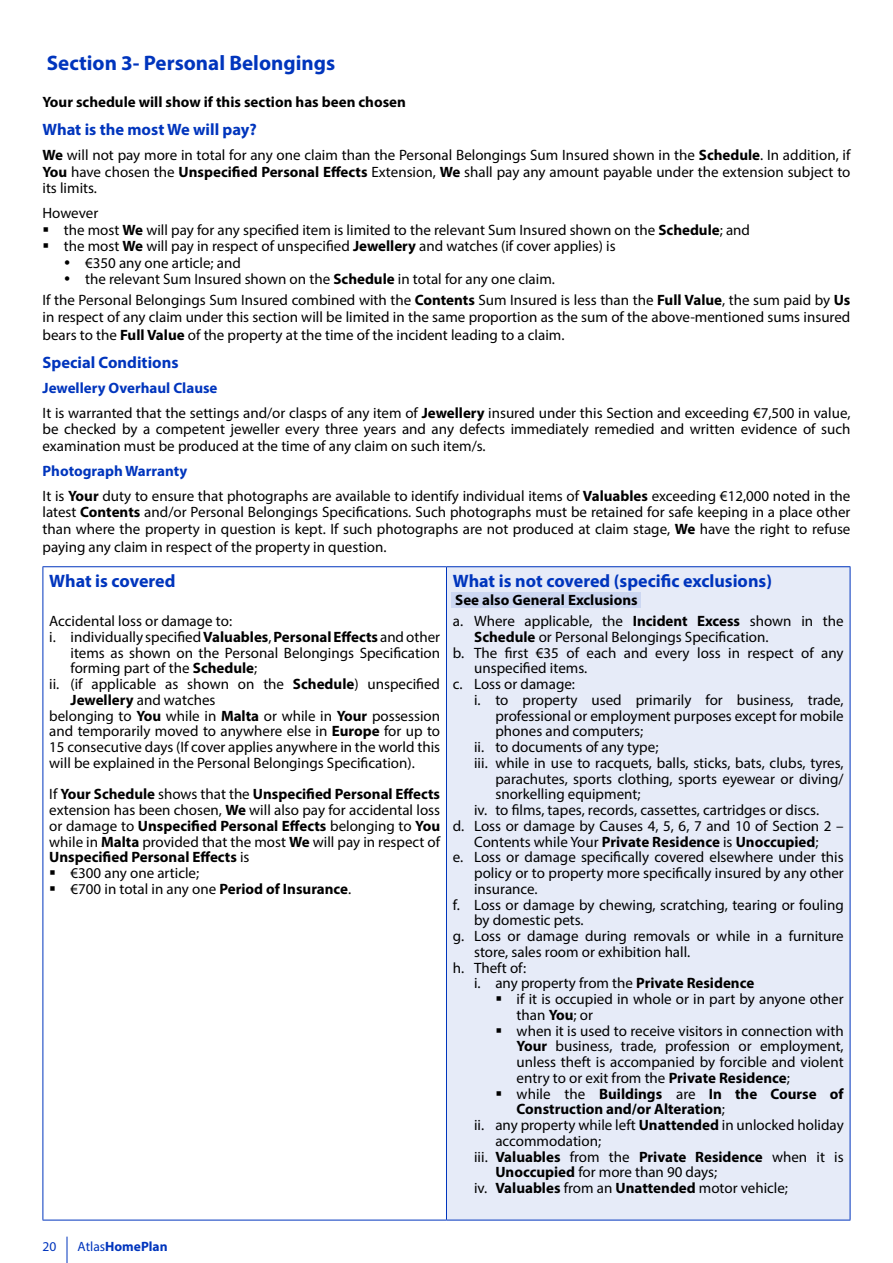
<style>
.page{position:relative;width:893px;height:1263px;background:#fff}
.page>*{position:absolute;margin:0;border:0;box-sizing:border-box;transform-origin:0 0}
.t1{font:700 21px "Myriad Pro";color:#0035bd}
.SUB_TITLE{font:700 18px "Myriad Pro";color:#0035bd}
.TEXT_BOLD{font:700 16.5px "Myriad Pro";color:#0035bd}
.Text{font:700 16.5px "Myriad Pro";color:#0035bd}
.Text-2{font:15px/15.8px "Myriad Pro";color:#000;text-align:justify}
.Text-3{font:700 15px/15.8px "Myriad Pro";color:#000}
.Text-4{font:700 15px "Myriad Pro";color:#0035bd}
.t2{font:700 13.5px "Myriad Pro";color:#0035bd}
.t3{font:13.5px "Myriad Pro";color:#0035bd}
.s1{font-weight:700}
.s2{font-weight:400}
</style>
<div class="page">
<svg style="left:67px;top:1236px;width:1px;height:27px"></svg>
<div style="left:446px;top:567px;width:404px;height:653px;background:#e6ebf8"></div>
<hr style="left:43px;top:567px;width:1px;height:653px;background:#0035bd">
<hr style="left:43px;top:566px;width:403px;height:1px;background:#0035bd">
<hr style="left:43px;top:1220px;width:403px;height:1px;background:#0035bd">
<hr style="left:446px;top:567px;width:1px;height:653px;background:#0035bd">
<hr style="left:446px;top:566px;width:404px;height:1px;background:#0035bd">
<hr style="left:850px;top:567px;width:1px;height:653px;background:#0035bd">
<hr style="left:446px;top:1220px;width:404px;height:1px;background:#0035bd">
<div style="left:452px;top:592px;width:189px;height:16px;background:#ccd7f2"></div>
<p class="t1" style="left:47px;top:49px;width:290px">Section 3- Personal Belongings</p>
<p class="Text-3" style="left:43px;top:94px;width:365px">Your schedule will show if this section has been chosen</p>
<p class="TEXT_BOLD" style="left:43px;top:119px;width:216px">What is the most We will pay?</p>
<p class="Text-2" style="left:43px;top:147px;width:809px;line-height:16.5px"><span class="s1">We</span> will not pay more in total for any one claim than the Personal Belongings Sum Insured shown in the <span class="s1">Schedule</span>. In addition, if <span class="s1">You</span> have chosen the <span class="s1">Unspecified Personal Effects</span> Extension, <span class="s1">We</span> shall pay any amount payable under the extension subject to its limits.</p>
<p class="Text-2" style="left:43px;top:205px;width:57px">However</p>
<p class="Text-2" style="left:64px;top:222px;width:688px">the most <span class="s1">We</span> will pay for any specified item is limited to the relevant Sum Insured shown on the <span class="s1">Schedule</span>; and</p>
<p class="Text-2" style="left:64px;top:238px;width:553px">the most <span class="s1">We</span> will pay in respect of unspecified <span class="s1">Jewellery</span> and watches (if cover applies) is</p>
<p class="Text-2" style="left:85px;top:255px;width:157px">€350 any one article; and</p>
<p class="Text-2" style="left:85px;top:271px;width:471px">the relevant Sum Insured shown on the <span class="s1">Schedule</span> in total for any one claim.</p>
<p class="Text-2" style="left:43px;top:291px;width:809px;line-height:16.5px">If the Personal Belongings Sum Insured combined with the <span class="s1">Contents</span> Sum Insured is less than the <span class="s1">Full Value</span>, the sum paid by <span class="s1">Us </span>in respect of any claim under this section will be limited in the same proportion as the sum of the above-mentioned sums insured</p>
<p class="Text-2" style="left:43px;top:326px;width:523px">bears to the <span class="s1">Full Value</span> of the property at the time of the incident leading to a claim.</p>
<p class="Text" style="left:43px;top:351px;width:138px">Special Conditions</p>
<p class="Text-4" style="left:43px;top:378px;width:177px">Jewellery Overhaul Clause</p>
<p class="Text-2" style="left:43px;top:404px;width:809px;line-height:16.5px">It is warranted that the settings and/or clasps of any item of <span class="s1">Jewellery</span> insured under this Section and exceeding €7,500 in value, be checked by a competent jeweller every three years and any defects immediately remedied and written evidence of such examination must be produced at the time of any claim on such item/s.</p>
<p class="Text-4" style="left:43px;top:461px;width:146px">Photograph Warranty</p>
<p class="Text-2" style="left:43px;top:487px;width:809px;line-height:16.5px">It is <span class="s1">Your</span> duty to ensure that photographs are available to identify individual items of <span class="s1">Valuables</span> exceeding €12,000 noted in the latest <span class="s1">Contents</span> and/or Personal Belongings Specifications. Such photographs must be retained for safe keeping in a place other than where the property in question is kept. If such photographs are not produced at claim stage, <span class="s1">We</span> have the right to refuse</p>
<p class="Text-2" style="left:43px;top:539px;width:346px">paying any claim in respect of the property in question.</p>
<p class="SUB_TITLE" style="left:49px;top:569px;width:128px">What is covered</p>
<p class="Text-2" style="left:49px;top:613px;width:184px">Accidental loss or damage to:</p>
<p class="Text-2" style="left:71px;top:629px;width:371px;text-indent:-21px">i. individually specified <span class="s1">Valuables</span>, <span class="s1">Personal Effects</span> and other items as shown on the Personal Belongings Specification forming part of the <span class="s1">Schedule</span>;</p>
<p class="Text-2" style="left:71px;top:676px;width:371px;text-indent:-21px">ii. (if applicable as shown on the <span class="s1">Schedule</span>) unspecified<br><span class="s1">Jewellery</span> and watches</p>
<p class="Text-2" style="left:49px;top:707px;width:392px">belonging to <span class="s1">You</span> while in <span class="s1">Malta</span> or while in <span class="s1">Your</span> possession and temporarily moved to anywhere else in <span class="s1">Europe</span> for up to 15 consecutive days (If cover applies anywhere in the world this will be explained in the Personal Belongings Specification).</p>
<p class="Text-2" style="left:49px;top:786px;width:392px">If <span class="s1">Your Schedule</span> shows that the <span class="s1">Unspecified Personal Effects </span>extension has been chosen, <span class="s1">We</span> will also pay for accidental loss or damage to <span class="s1">Unspecified Personal Effects</span> belonging to <span class="s1">You </span>while in <span class="s1">Malta</span> provided that the most <span class="s1">We</span> will pay in respect of <span class="s1">Unspecified Personal Effects</span> is</p>
<p class="Text-2" style="left:71px;top:865px;width:130px">€300 any one article;</p>
<p class="Text-2" style="left:71px;top:881px;width:282px">€700 in total in any one <span class="s1">Period of Insurance</span>.</p>
<p class="SUB_TITLE" style="left:453px;top:569px;width:321px">What is not covered (specific exclusions)</p>
<p class="Text-2" style="left:474px;top:613px;width:371px;text-indent:-21px">a. Where applicable, the <span class="s1">Incident Excess</span> shown in the<br><span class="s1">Schedule</span> or Personal Belongings Specification.</p>
<p class="Text-2" style="left:474px;top:644px;width:371px;text-indent:-21px">b. The first €35 of each and every loss in respect of any unspecified items.</p>
<p class="Text-2" style="left:453px;top:676px;width:124px">c. Loss or damage:</p>
<p class="Text-2" style="left:495px;top:692px;width:350px;text-indent:-21px">i. to property used primarily for business, trade, professional or employment purposes except for mobile phones and computers;</p>
<p class="Text-2" style="left:474px;top:739px;width:186px">ii. to documents of any type;</p>
<p class="Text-2" style="left:495px;top:755px;width:350px;text-indent:-21px">iii. while in use to racquets, balls, sticks, bats, clubs, tyres, parachutes, sports clothing, sports eyewear or diving/ snorkelling equipment;</p>
<p class="Text-2" style="left:474px;top:802px;width:346px">iv. to films, tapes, records, cassettes, cartridges or discs.</p>
<p class="Text-2" style="left:453px;top:818px;width:392px;text-align:center">d. Loss or damage by Causes 4, 5, 6, 7 and 10 of Section 2 –<br>Contents while Your <span class="s1">Private Residence</span> is <span class="s1">Unoccupied</span>;</p>
<p class="Text-2" style="left:474px;top:849px;width:371px;text-indent:-21px">e. Loss or damage specifically covered elsewhere under this policy or to property more specifically insured by any other insurance.</p>
<p class="Text-2" style="left:474px;top:896px;width:371px;text-indent:-21px">f. Loss or damage by chewing, scratching, tearing or fouling by domestic pets.</p>
<p class="Text-2" style="left:474px;top:928px;width:371px;text-indent:-21px">g. Loss or damage during removals or while in a furniture store, sales room or exhibition hall.</p>
<p class="Text-2" style="left:453px;top:959px;width:75px">h. Theft of:</p>
<p class="Text-2" style="left:474px;top:975px;width:282px">i. any property from the <span class="s1">Private Residence</span></p>
<p class="Text-2" style="left:517px;top:991px;width:328px">if it is occupied in whole or in part by anyone other than <span class="s1">You</span>; or</p>
<p class="Text-2" style="left:517px;top:1022px;width:329px">when it is used to receive visitors in connection with <span class="s1">Your</span> business, trade, profession or employment, unless theft is accompanied by forcible and violent entry to or exit from the <span class="s1">Private Residence</span>;</p>
<p class="Text-3" style="left:517px;top:1085px;width:329px"><span class="s2">while the</span> Buildings <span class="s2">are</span> In the Course of<br>Construction and/or Alteration<span class="s2">;</span></p>
<p class="Text-2" style="left:495px;top:1117px;width:350px;text-indent:-21px">ii. any property while left <span class="s1">Unattended</span> in unlocked holiday accommodation;</p>
<p class="Text-2" style="left:495px;top:1148px;width:350px;text-indent:-21px">iii. <span class="s1">Valuables</span> from the <span class="s1">Private Residence</span> when it is<br><span class="s1">Unoccupied</span> for more than 90 days;</p>
<p class="Text-2" style="left:474px;top:1180px;width:315px">iv. <span class="s1">Valuables</span> from an <span class="s1">Unattended</span> motor vehicle;</p>
<p class="Text-3" style="left:455px;top:592px;width:184px">See also General Exclusions</p>
<p class="t3" style="left:43px;top:1238px;width:15px">20</p>
<p class="t2" style="left:78px;top:1237px;width:92px"><span class="s2">Atlas</span>HomePlan</p>
</div>
